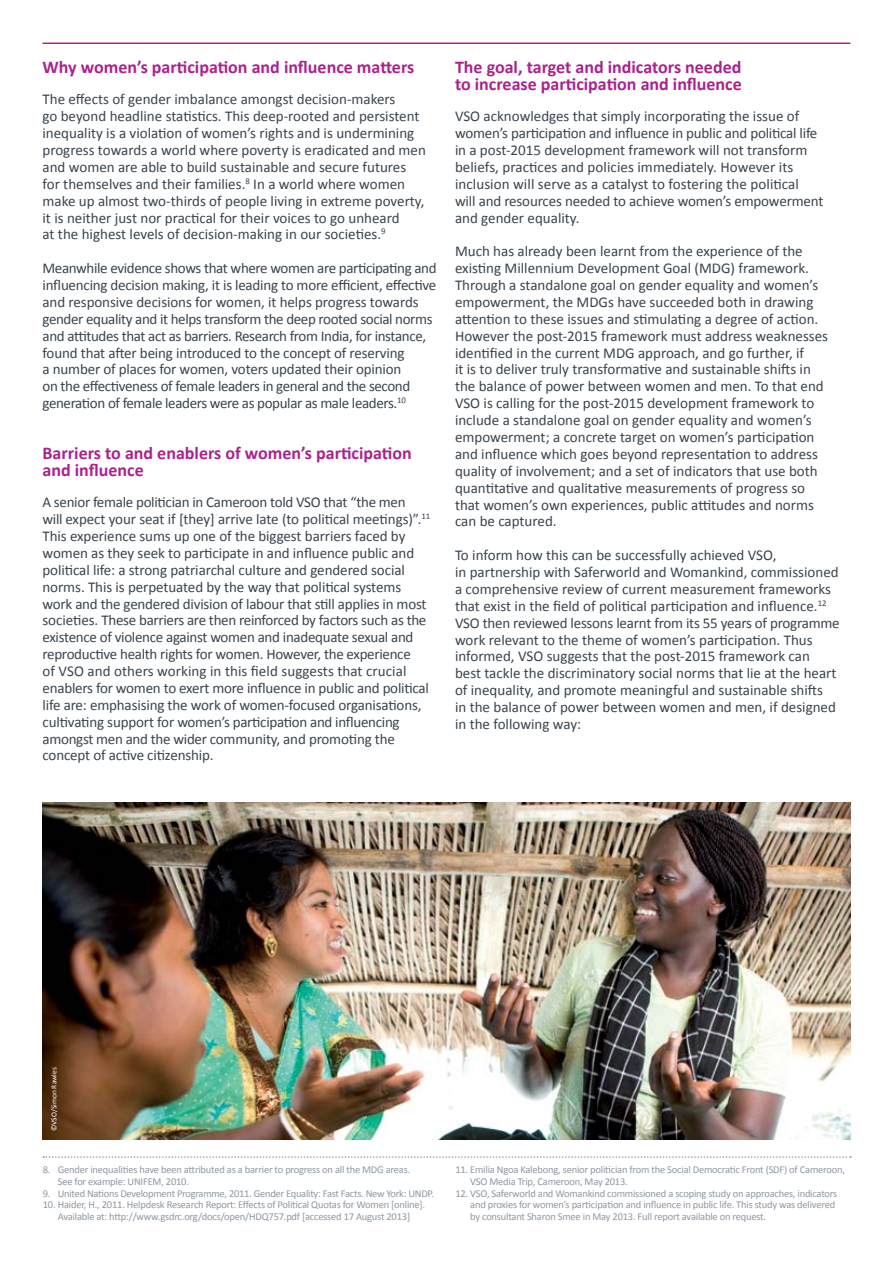
<style>
.page{position:relative;width:893px;height:1263px;background:#fff}
.page>*{position:absolute;margin:0;border:0;box-sizing:border-box;transform-origin:0 0}
.t1{font:700 18px/16.8px "Calibri";color:#ab218e}
.t2{font:15px/16.8px "Calibri";letter-spacing:-.005em;color:#39444f}
.t3{font:15px/16.8px "Calibri";letter-spacing:-.025em;color:#39444f}
.t4{font:10.5px/11.6px "Calibri";letter-spacing:-.02em;color:#8e98a3}
.t5{font:7.5px "Calibri";color:#fff}
</style>
<div class="page">
<hr style="left:43px;top:43px;width:807px;height:1px;background:#ab218e">
<img style="left:43px;top:802px;width:807px;height:337px">
<svg style="left:43px;top:1156px;width:808px;height:2px"></svg>
<p class="t1" style="left:43px;top:58px;width:373px">Why women’s participation and influence matters</p>
<p class="t2" style="left:43px;top:90px;width:385px">The effects of gender imbalance amongst decision-makers<br>go beyond headline statistics. This deep-rooted and persistent inequality is a violation of women’s rights and is undermining progress towards a world where poverty is eradicated and men and women are able to build sustainable and secure futures for themselves and their families.<sup>8</sup> In a world where women make up almost two-thirds of people living in extreme poverty, it is neither just nor practical for their voices to go unheard<br>at the highest levels of decision-making in our societies.<sup>9</sup></p>
<p class="t3" style="left:43px;top:259px;width:396px">Meanwhile evidence shows that where women are participating and influencing decision making, it is leading to more efficient, effective and responsive decisions for women, it helps progress towards gender equality and it helps transform the deep rooted social norms and attitudes that act as barriers. Research from India, for instance, found that after being introduced to the concept of reserving<br>a number of places for women, voters updated their opinion<br>on the effectiveness of female leaders in general and the second generation of female leaders were as popular as male leaders.<sup>10</sup></p>
<p class="t1" style="left:43px;top:444px;width:371px">Barriers to and enablers of women’s participation and influence</p>
<p class="t2" style="left:43px;top:493px;width:389px">A senior female politician in Cameroon told VSO that “the men<br>will expect your seat if [they] arrive late (to political meetings)”.<sup>11<br></sup>This experience sums up one of the biggest barriers faced by women as they seek to participate in and influence public and political life: a strong patriarchal culture and gendered social norms. This is perpetuated by the way that political systems work and the gendered division of labour that still applies in most societies. These barriers are then reinforced by factors such as the existence of violence against women and inadequate sexual and reproductive health rights for women. However, the experience<br>of VSO and others working in this field suggests that crucial enablers for women to exert more influence in public and political life are: emphasising the work of women-focused organisations, cultivating support for women’s participation and influencing amongst men and the wider community, and promoting the concept of active citizenship.</p>
<p class="t1" style="left:455px;top:58px;width:288px">The goal, target and indicators needed to increase participation and influence</p>
<p class="t2" style="left:455px;top:107px;width:370px">VSO acknowledges that simply incorporating the issue of women’s participation and influence in public and political life in a post-2015 development framework will not transform beliefs, practices and policies immediately. However its inclusion will serve as a catalyst to fostering the political<br>will and resources needed to achieve women’s empowerment and gender equality.</p>
<p class="t2" style="left:455px;top:242px;width:375px">Much has already been learnt from the experience of the existing Millennium Development Goal (MDG) framework.<br>Through a standalone goal on gender equality and women’s empowerment, the MDGs have succeeded both in drawing attention to these issues and stimulating a degree of action.<br>However the post-2015 framework must address weaknesses identified in the current MDG approach, and go further, if<br>it is to deliver truly transformative and sustainable shifts in the balance of power between women and men. To that end VSO is calling for the post-2015 development framework to include a standalone goal on gender equality and women’s empowerment; a concrete target on women’s participation and influence which goes beyond representation to address quality of involvement; and a set of indicators that use both quantitative and qualitative measurements of progress so that women’s own experiences, public attitudes and norms can be captured.</p>
<p class="t2" style="left:455px;top:546px;width:386px">To inform how this can be successfully achieved VSO,<br>in partnership with Saferworld and Womankind, commissioned a comprehensive review of current measurement frameworks that exist in the field of political participation and influence.<sup>12<br></sup>VSO then reviewed lessons learnt from its 55 years of programme work relevant to the theme of women’s participation. Thus informed, VSO suggests that the post‐2015 framework can best tackle the discriminatory social norms that lie at the heart of inequality, and promote meaningful and sustainable shifts<br>in the balance of power between women and men, if designed in the following way:</p>
<p class="t5" style="left:50px;top:1131px;width:65px;rotate:-90deg">©VSO/Simon Rawles</p>
<p class="t4" style="left:58px;top:1164px;width:354px;text-indent:-15px">8. Gender inequalities have been attributed as a barrier to progress on all the MDG areas.<br>See for example: UNIFEM, 2010.</p>
<p class="t4" style="left:43px;top:1187px;width:393px">9. United Nations Development Programme, 2011. Gender Equality: Fast Facts. New York: UNDP.</p>
<p class="t4" style="left:43px;top:1198px;width:384px;text-align:center">10. Haider, H., 2011. Helpdesk Research Report: Effects of Political Quotas for Women [online].<br>Available at: http://www.gsdrc.org/docs/open/HDQ757.pdf [accessed 17 August 2013]</p>
<p class="t4" style="left:470px;top:1163px;width:376px;text-indent:-15px">11. Emilia Ngoa Kalebong, senior politician from the Social Democratic Front (SDF) of Cameroon,<br>VSO Media Trip, Cameroon, May 2013.</p>
<p class="t4" style="left:470px;top:1187px;width:369px;text-indent:-15px">12. VSO, Saferworld and Womankind commissioned a scoping study on approaches, indicators and proxies for women’s participation and influence in public life. This study was delivered by consultant Sharon Smee in May 2013. Full report available on request.</p>
</div>
